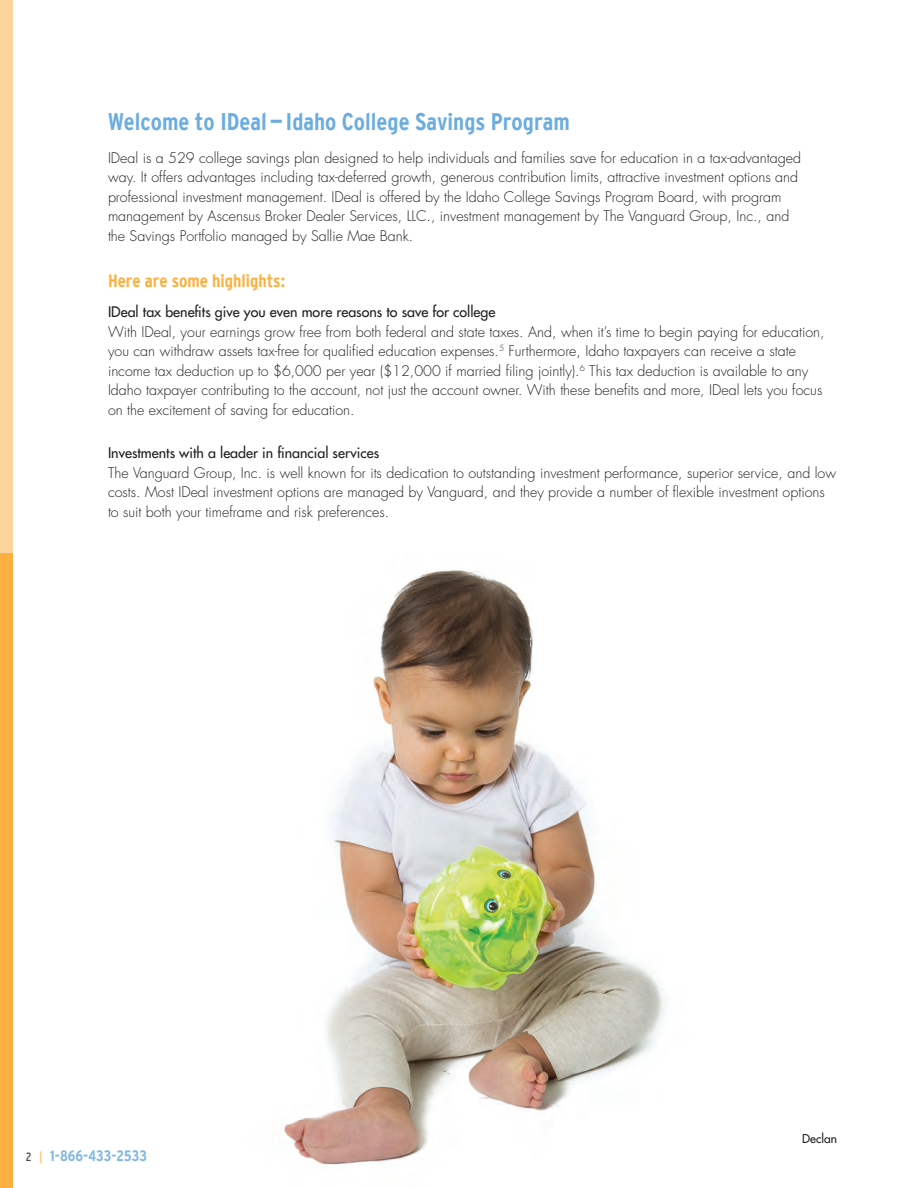
<style>
.page{position:relative;width:918px;height:1188px;background:#fff}
.page>*{position:absolute;margin:0;border:0;box-sizing:border-box;transform-origin:0 0}
.t1{font:700 condensed 24px "Interstate";color:#6caddf}
.subhead{font:700 condensed 18px "Interstate";color:#fbb03f}
.t2{font:700 condensed 15px "Interstate";color:#81b7e3}
.body{font:300 14.25px/19.5px "Futura Std";color:#231f20}
.sub_subhead{font:500 14.25px "Futura Std";color:#231f20}
.t3{font:500 12px "Futura Std";color:#231f20}
.s1{font-weight:400;font-size:12px;color:#4b4c4d}
.s2{font-weight:400;font-size:12px;color:#fcba5e}
</style>
<div class="page">
<img style="left:284px;top:570px;width:383px;height:595px">
<div style="left:0;top:0;width:13px;height:554px;background:#fdd49b"></div>
<div style="left:0;top:554px;width:13px;height:634px;background:#fbb03f"></div>
<p class="t1" style="left:108px;top:108px;width:463px">Welcome to IDeal—Idaho College Savings Program</p>
<p class="body" style="left:108px;top:148px;width:695px">IDeal is a 529 college savings plan designed to help individuals and families save for education in a tax-advantaged way. It offers advantages including tax-deferred growth, generous contribution limits, attractive investment options and professional investment management. IDeal is offered by the Idaho College Savings Program Board, with program management by Ascensus Broker Dealer Services, LLC., investment management by The Vanguard Group, Inc., and the Savings Portfolio managed by Sallie Mae Bank.</p>
<p class="subhead" style="left:108px;top:270px;width:179px">Here are some highlights:</p>
<p class="sub_subhead" style="left:108px;top:303px;width:389px">IDeal tax benefits give you even more reasons to save for college</p>
<p class="body" style="left:108px;top:322px;width:718px">With IDeal, your earnings grow free from both federal and state taxes. And, when it’s time to begin paying for education, you can withdraw assets tax-free for qualified education expenses.<sup>5</sup> Furthermore, Idaho taxpayers can receive a state income tax deduction up to $6,000 per year ($12,000 if married filing jointly).<sup>6</sup> This tax deduction is available to any Idaho taxpayer contributing to the account, not just the account owner. With these benefits and more, IDeal lets you focus on the excitement of saving for education.</p>
<p class="sub_subhead" style="left:108px;top:444px;width:273px">Investments with a leader in financial services</p>
<p class="body" style="left:108px;top:463px;width:730px">The Vanguard Group, Inc. is well known for its dedication to outstanding investment performance, superior service, and low costs. Most IDeal investment options are managed by Vanguard, and they provide a number of flexible investment options to suit both your timeframe and risk preferences.</p>
<p class="t2" style="left:26px;top:1147px;width:123px"><span class="s1">2</span> <span class="s2">|</span> 1-866-433-2533</p>
<p class="t3" style="left:802px;top:1131px;width:36px">Declan</p>
</div>
